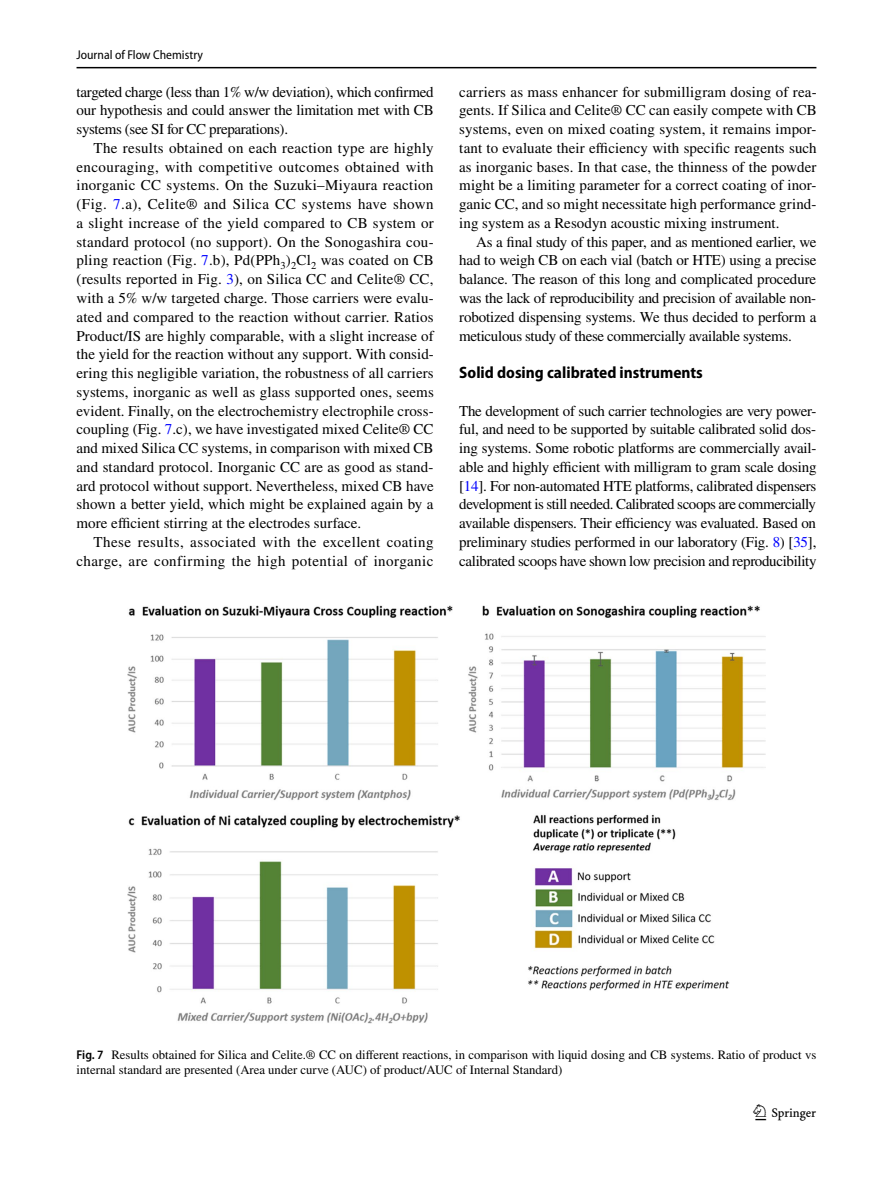
<style>
.page{position:relative;width:893px;height:1187px;background:#fff}
.page>*{position:absolute;margin:0;border:0;box-sizing:border-box;transform-origin:0 0}
.t1{font:22.5px "Springnew Regular 3";color:#000}
.t2{font:700 semi-condensed 16.5px "Myriad Pro";color:#000}
.t3{font:15px/18.8px "STIX";letter-spacing:.005em;color:#000;text-align:justify}
.t4{font:15px/18.8px "STIX";letter-spacing:.03em;color:#000;text-align:right}
.t5{font:12.75px/15px "STIX";color:#000}
.t6{font:semi-condensed 12.75px "Myriad Pro";color:#000}
.s1{color:#00f}
.s2{font-family:"Myriad Pro";font-weight:600;font-stretch:semi-condensed}
</style>
<div class="page">
<hr style="left:77px;top:67px;width:739px;height:1px;background:#000">
<img style="left:128px;top:605px;width:637px;height:418px">
<p class="t6" style="left:77px;top:48px;width:128px">Journal of Flow Chemistry</p>
<p class="t3" style="left:77px;top:83px;width:359px">targeted charge (less than 1% w/w deviation), which confirmed our hypothesis and could answer the limitation met with CB systems (see SI for CC preparations).</p>
<p class="t3" style="left:77px;top:139px;width:359px;text-indent:17px">The results obtained on each reaction type are highly encouraging, with competitive outcomes obtained with inorganic CC systems. On the Suzuki–Miyaura reaction (Fig. <span class="s1">7</span>.a), Celite® and Silica CC systems have shown a slight increase of the yield compared to CB system or standard protocol (no support). On the Sonogashira cou&shy;pling reaction (Fig. <span class="s1">7</span>.b), Pd(PPh<sub>3</sub>)<sub>2</sub>Cl<sub>2</sub> was coated on CB (results reported in Fig. <span class="s1">3</span>), on Silica CC and Celite® CC, with a 5% w/w targeted charge. Those carriers were evalu&shy;ated and compared to the reaction without carrier. Ratios Product/IS are highly comparable, with a slight increase of the yield for the reaction without any support. With consid&shy;ering this negligible variation, the robustness of all carriers systems, inorganic as well as glass supported ones, seems evident. Finally, on the electrochemistry electrophile cross&shy;coupling (Fig. <span class="s1">7</span>.c), we have investigated mixed Celite® CC and mixed Silica CC systems, in comparison with mixed CB and standard protocol. Inorganic CC are as good as stand&shy;ard protocol without support. Nevertheless, mixed CB have shown a better yield, which might be explained again by a more efficient stirring at the electrodes surface.</p>
<p class="t4" style="left:77px;top:533px;width:359px">These results, associated with the excellent coating charge, are confirming the high potential of inorganic</p>
<p class="t3" style="left:459px;top:83px;width:359px">carriers as mass enhancer for submilligram dosing of rea&shy;gents. If Silica and Celite® CC can easily compete with CB systems, even on mixed coating system, it remains impor&shy;tant to evaluate their efficiency with specific reagents such as inorganic bases. In that case, the thinness of the powder might be a limiting parameter for a correct coating of inor&shy;ganic CC, and so might necessitate high performance grind&shy;ing system as a Resodyn acoustic mixing instrument.</p>
<p class="t3" style="left:459px;top:233px;width:359px;text-indent:17px">As a final study of this paper, and as mentioned earlier, we had to weigh CB on each vial (batch or HTE) using a precise balance. The reason of this long and complicated procedure was the lack of reproducibility and precision of available non&shy;robotized dispensing systems. We thus decided to perform a meticulous study of these commercially available systems.</p>
<p class="t2" style="left:459px;top:363px;width:245px">Solid dosing calibrated instruments</p>
<p class="t3" style="left:459px;top:402px;width:359px">The development of such carrier technologies are very power&shy;ful, and need to be supported by suitable calibrated solid dos&shy;ing systems. Some robotic platforms are commercially avail&shy;able and highly efficient with milligram to gram scale dosing [<span class="s1">14</span>]. For non-automated HTE platforms, calibrated dispensers development is still needed. Calibrated scoops are commercially available dispensers. Their efficiency was evaluated. Based on preliminary studies performed in our laboratory (Fig. <span class="s1">8</span>) [<span class="s1">35</span>], calibrated scoops have shown low precision and reproducibility</p>
<p class="t5" style="left:77px;top:1047px;width:741px"><span class="s2">Fig. 7</span> Results obtained for Silica and Celite.® CC on different reactions, in comparison with liquid dosing and CB systems. Ratio of product vs internal standard are presented (Area under curve (AUC) of product/AUC of Internal Standard)</p>
<h1 class="t1" style="left:755px;top:1104px;width:62px">1 3</h1>
</div>
